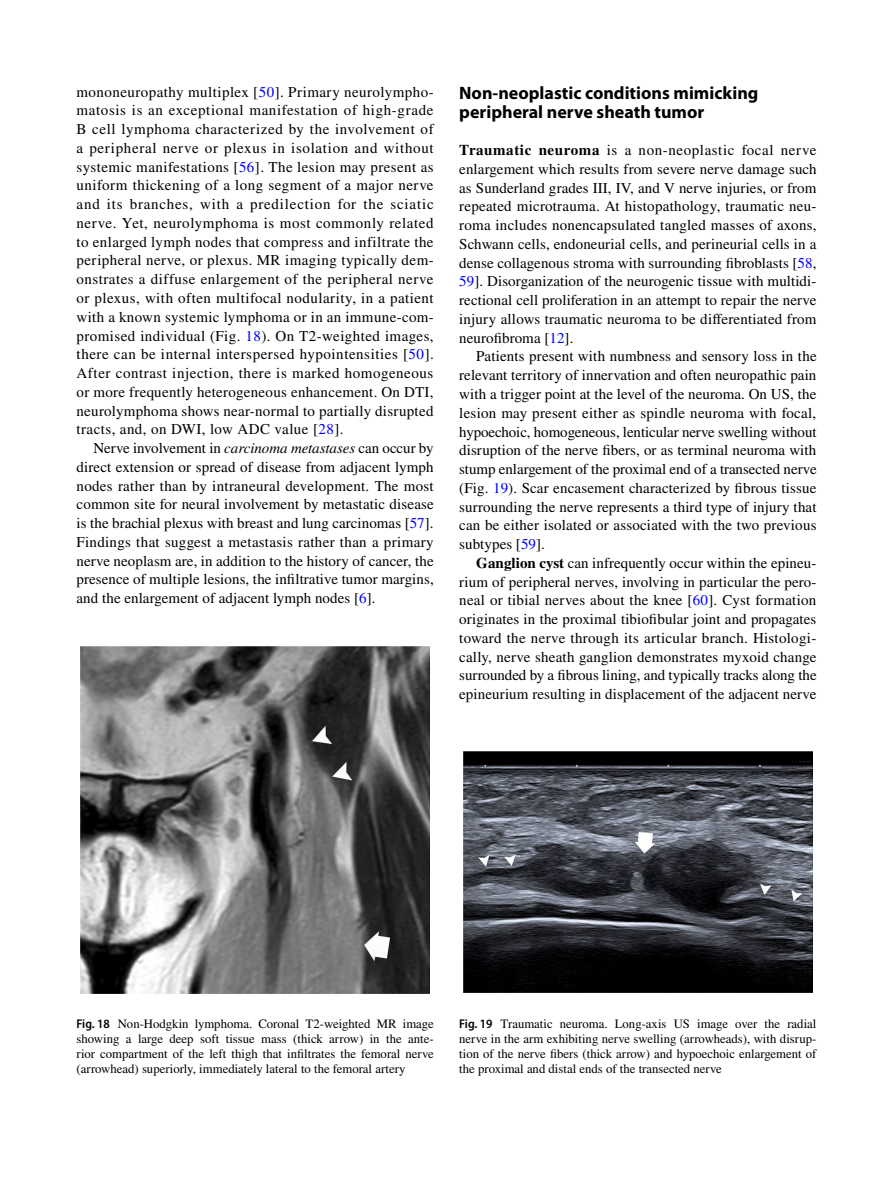
<style>
.page{position:relative;width:893px;height:1187px;background:#fff}
.page>*{position:absolute;margin:0;border:0;box-sizing:border-box;transform-origin:0 0}
.t1{font:700 18px/18.8px "Myriad Pro";color:#000}
.t2{font:15px/18.8px "STIX";letter-spacing:.005em;color:#000;text-align:justify}
.t3{font:12.75px/15px "STIX";color:#000;text-align:justify}
.s1{color:#00f}
.s2{font-style:italic}
.s3{font-weight:700}
.s4{font-family:"Myriad Pro";font-weight:600;font-stretch:semi-condensed}
</style>
<div class="page">
<img style="left:81px;top:646px;width:348px;height:347px">
<div style="left:459px;top:751px;width:357px;height:241px;background:linear-gradient(to bottom,#fff,#fff)"></div>
<img style="left:463px;top:751px;width:349px;height:241px">
<p class="t2" style="left:77px;top:83px;width:359px">mononeuropathy multiplex [<span class="s1">50</span>]. Primary neurolympho&shy;matosis is an exceptional manifestation of high-grade B cell lymphoma characterized by the involvement of a peripheral nerve or plexus in isolation and without systemic manifestations [<span class="s1">56</span>]. The lesion may present as uniform thickening of a long segment of a major nerve and its branches, with a predilection for the sciatic nerve. Yet, neurolymphoma is most commonly related to enlarged lymph nodes that compress and infiltrate the peripheral nerve, or plexus. MR imaging typically dem&shy;onstrates a diffuse enlargement of the peripheral nerve or plexus, with often multifocal nodularity, in a patient with a known systemic lymphoma or in an immune-com&shy;promised individual (Fig. <span class="s1">18</span>). On T2-weighted images, there can be internal interspersed hypointensities [<span class="s1">50</span>].<br>After contrast injection, there is marked homogeneous or more frequently heterogeneous enhancement. On DTI, neurolymphoma shows near-normal to partially disrupted tracts, and, on DWI, low ADC value [<span class="s1">28</span>].</p>
<p class="t2" style="left:77px;top:439px;width:359px;text-indent:17px">Nerve involvement in <span class="s2">carcinoma metastases</span> can occur by direct extension or spread of disease from adjacent lymph nodes rather than by intraneural development. The most common site for neural involvement by metastatic disease is the brachial plexus with breast and lung carcinomas [<span class="s1">57</span>].<br>Findings that suggest a metastasis rather than a primary nerve neoplasm are, in addition to the history of cancer, the presence of multiple lesions, the infiltrative tumor margins, and the enlargement of adjacent lymph nodes [<span class="s1">6</span>].</p>
<p class="t1" style="left:459px;top:83px;width:301px">Non‑neoplastic conditions mimicking peripheral nerve sheath tumor</p>
<p class="t2" style="left:459px;top:142px;width:359px"><span class="s3">Traumatic neuroma</span> is a non-neoplastic focal nerve enlargement which results from severe nerve damage such as Sunderland grades III, IV, and V nerve injuries, or from repeated microtrauma. At histopathology, traumatic neu&shy;roma includes nonencapsulated tangled masses of axons, Schwann cells, endoneurial cells, and perineurial cells in a dense collagenous stroma with surrounding fibroblasts [<span class="s1">58</span>, <span class="s1">59</span>]. Disorganization of the neurogenic tissue with multidi&shy;rectional cell proliferation in an attempt to repair the nerve injury allows traumatic neuroma to be differentiated from neurofibroma [<span class="s1">12</span>].</p>
<p class="t2" style="left:459px;top:348px;width:359px;text-indent:17px">Patients present with numbness and sensory loss in the relevant territory of innervation and often neuropathic pain with a trigger point at the level of the neuroma. On US, the lesion may present either as spindle neuroma with focal, hypoechoic, homogeneous, lenticular nerve swelling without disruption of the nerve fibers, or as terminal neuroma with stump enlargement of the proximal end of a transected nerve (Fig. <span class="s1">19</span>). Scar encasement characterized by fibrous tissue surrounding the nerve represents a third type of injury that can be either isolated or associated with the two previous subtypes [<span class="s1">59</span>].</p>
<p class="t2" style="left:459px;top:554px;width:359px;text-indent:17px"><span class="s3">Ganglion cyst</span> can infrequently occur within the epineu&shy;rium of peripheral nerves, involving in particular the pero&shy;neal or tibial nerves about the knee [<span class="s1">60</span>]. Cyst formation originates in the proximal tibiofibular joint and propagates toward the nerve through its articular branch. Histologi&shy;cally, nerve sheath ganglion demonstrates myxoid change surrounded by a fibrous lining, and typically tracks along the epineurium resulting in displacement of the adjacent nerve</p>
<p class="t3" style="left:77px;top:1017px;width:359px"><span class="s4">Fig. 18</span> Non-Hodgkin lymphoma. Coronal T2-weighted MR image showing a large deep soft tissue mass (thick arrow) in the ante&shy;rior compartment of the left thigh that infiltrates the femoral nerve (arrowhead) superiorly, immediately lateral to the femoral artery</p>
<p class="t3" style="left:459px;top:1016px;width:359px"><span class="s4">Fig. 19</span> Traumatic neuroma. Long-axis US image over the radial nerve in the arm exhibiting nerve swelling (arrowheads), with disrup&shy;tion of the nerve fibers (thick arrow) and hypoechoic enlargement of the proximal and distal ends of the transected nerve</p>
</div>
